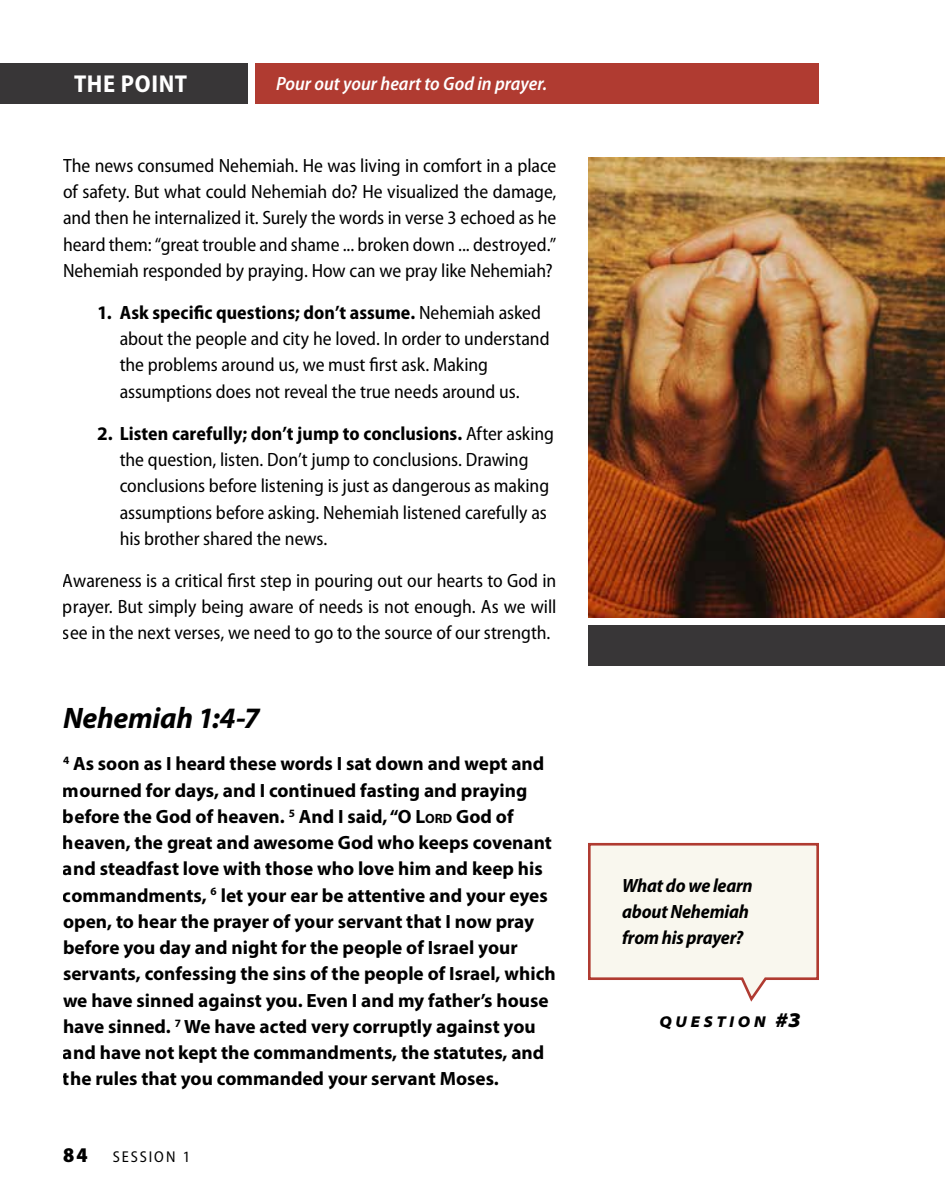
<style>
.page{position:relative;width:945px;height:1197px;background:#fff}
.page>*{position:absolute;margin:0;border:0;box-sizing:border-box;transform-origin:0 0}
.t1{font:italic 700 29.75px "Myriad Pro";letter-spacing:-.01em;color:#000}
.t2{font:700 semi-condensed 24.5px "Myriad Pro";letter-spacing:.025em;color:#fff}
.t3{font:900 semi-condensed 21px "Myriad Pro";color:#000}
.t4{font:semi-condensed 19.25px/26.2px "Myriad Pro";letter-spacing:-.005em;color:#000;text-align:justify}
.t5{font:700 19.25px/26.2px "Myriad Pro";color:#000}
.t6{font:italic 700 semi-condensed 19.25px/26.2px "Myriad Pro";letter-spacing:-.01em;color:#000}
.t7{font:italic 600 semi-condensed 19.25px "Myriad Pro";letter-spacing:.005em;color:#fff}
.t8{font:italic 900 semi-expanded 15.75px "Myriad Pro";letter-spacing:.235em;color:#000}
.t9{font:semi-condensed 15.75px "Myriad Pro";letter-spacing:.12em;color:#000}
.s1{font-weight:700;font-stretch:normal}
.s2{font-weight:700}
.s3{font-size:13.47px}
.s4{font-size:21px}
</style>
<div class="page">
<div style="left:0;top:63px;width:248px;height:40px;background:#383637"></div>
<div style="left:255px;top:63px;width:564px;height:40px;background:#b03b31"></div>
<svg style="left:588px;top:842px;width:231px;height:160px;background:#f6eee6"></svg>
<img style="left:588px;top:158px;width:357px;height:460px">
<div style="left:588px;top:625px;width:357px;height:40px;background:#383637"></div>
<p class="t2" style="left:74px;top:70px;width:115px">THE POINT</p>
<p class="t7" style="left:276px;top:74px;width:273px">Pour out your heart to God in prayer.</p>
<p class="t4" style="left:63px;top:153px;width:495px">The news consumed Nehemiah. He was living in comfort in a place of safety. But what could Nehemiah do? He visualized the damage, and then he internalized it. Surely the words in verse 3 echoed as he heard them: “great trouble and shame ... broken down ... destroyed.” Nehemiah responded by praying. How can we pray like Nehemiah?</p>
<p class="t4" style="left:120px;top:300px;width:431px;text-align:left;text-indent:-23px"><span class="s1">1.</span> <span class="s2">Ask specific questions; don’t assume.</span> Nehemiah asked about the people and city he loved. In order to understand the problems around us, we must first ask. Making assumptions does not reveal the true needs around us.</p>
<p class="t4" style="left:120px;top:421px;width:436px;text-align:left;text-indent:-23px"><span class="s1">2.</span> <span class="s2">Listen carefully; don’t jump to conclusions.</span> After asking the question, listen. Don’t jump to conclusions. Drawing conclusions before listening is just as dangerous as making assumptions before asking. Nehemiah listened carefully as his brother shared the news.</p>
<p class="t4" style="left:63px;top:568px;width:495px">Awareness is a critical first step in pouring out our hearts to God in prayer. But simply being aware of needs is not enough. As we will see in the next verses, we need to go to the source of our strength.</p>
<h1 class="t1" style="left:63px;top:699px;width:198px">Nehemiah 1:4-7</h1>
<p class="t5" style="left:63px;top:750px;width:494px"><sup>4</sup> As soon as I heard these words I sat down and wept and mourned for days, and I continued fasting and praying before the God of heaven. <sup>5</sup> And I said, “O L<span class="s3">ord</span> God of heaven, the great and awesome God who keeps covenant and steadfast love with those who love him and keep his commandments, <sup>6</sup> let your ear be attentive and your eyes open, to hear the prayer of your servant that I now pray before you day and night for the people of Israel your servants, confessing the sins of the people of Israel, which we have sinned against you. Even I and my father’s house have sinned. <sup>7</sup> We have acted very corruptly against you and have not kept the commandments, the statutes, and the rules that you commanded your servant Moses.</p>
<p class="t3" style="left:63px;top:1143px;width:26px">84</p>
<p class="t9" style="left:113px;top:1149px;width:79px">SESSION 1</p>
<p class="t6" style="left:622px;top:872px;width:132px">What do we learn about Nehemiah from his prayer?</p>
<p class="t8" style="left:659px;top:1012px;width:143px">QUESTION <span class="s4">#3</span></p>
</div>
